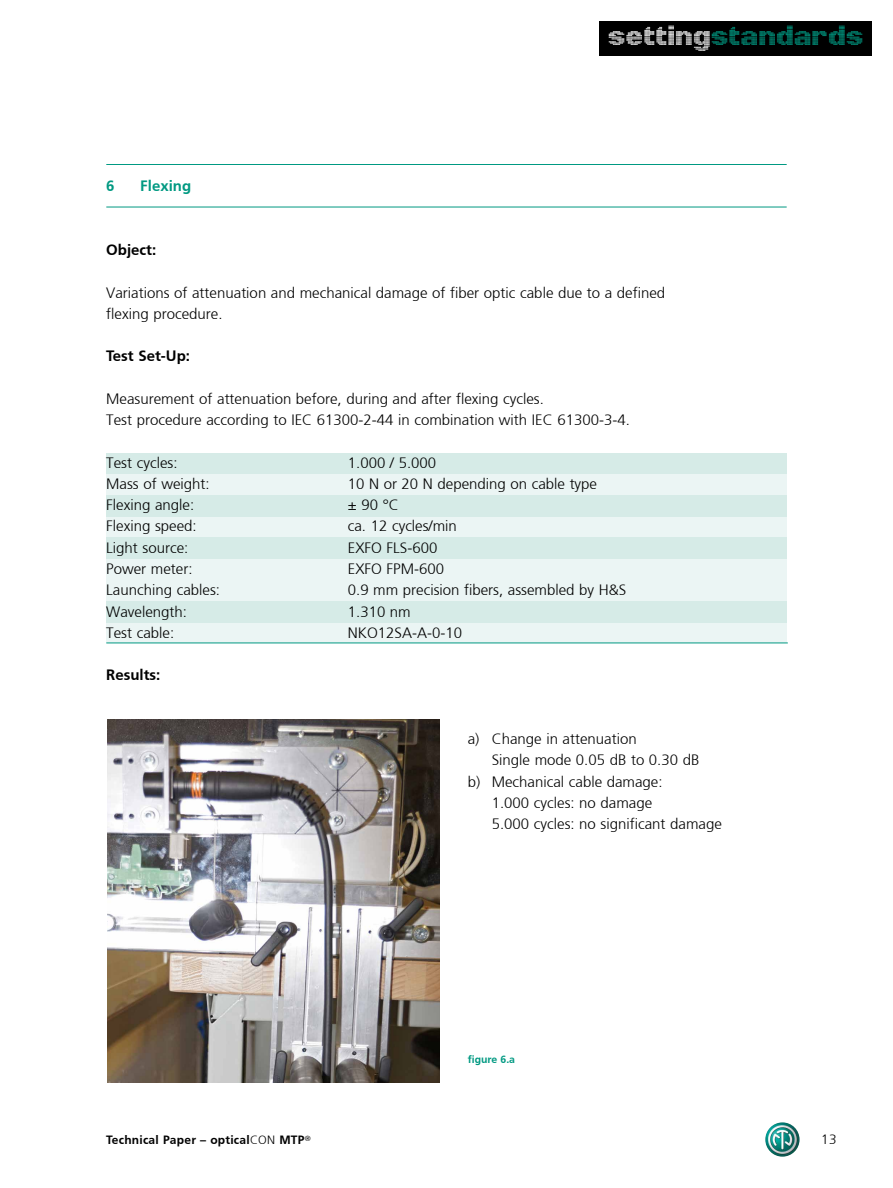
<style>
.page{position:relative;width:893px;height:1188px;background:#fff}
.page>*{position:absolute;margin:0;border:0;box-sizing:border-box;transform-origin:0 0}
.t1{font:700 27px "Punkt LT";letter-spacing:.025em;color:#009982}
.t2{font:300 15px/21.3px "Frutiger";color:#000}
.t3{font:700 15px "Frutiger";color:#000}
.t4{font:700 15px "Frutiger";color:#009982}
.t5{font:300 13.5px "Frutiger";color:#000}
.t6{font:700 12px "Frutiger";letter-spacing:.02em;color:#000}
.t7{font:700 10.5px "Frutiger";color:#009982}
.s1{color:#fff}
.s2{font-weight:300}
</style>
<div class="page">
<img style="left:765px;top:1122px;width:34px;height:35px;border-radius:17px">
<div style="left:600px;top:21px;width:272px;height:34px;background:#000"></div>
<div style="left:106px;top:453px;width:681px;height:190px;background:#ebf5f4"></div>
<div style="left:106px;top:453px;width:681px;height:21px;background:#d6ebe7"></div>
<div style="left:106px;top:538px;width:681px;height:21px;background:#d6ebe7"></div>
<div style="left:106px;top:495px;width:681px;height:21px;background:#d6ebe7"></div>
<div style="left:106px;top:602px;width:681px;height:21px;background:#d6ebe7"></div>
<hr style="left:106px;top:164px;width:681px;height:1px;background:#009982">
<hr style="left:106px;top:207px;width:681px;height:1px;background:#009982">
<hr style="left:106px;top:643px;width:682px;height:1px;background:#009982">
<img style="left:107px;top:720px;width:332px;height:363px">
<p class="t4" style="left:106px;top:177px;width:10px">6</p>
<p class="t4" style="left:140px;top:177px;width:52px">Flexing</p>
<h1 class="t1" style="left:608px;top:26px;width:256px"><span class="s1">setting</span>standards</h1>
<p class="t3" style="left:106px;top:241px;width:52px">Object:</p>
<p class="t2" style="left:106px;top:282px;width:560px">Variations of attenuation and mechanical damage of fiber optic cable due to a defined flexing procedure.</p>
<p class="t3" style="left:106px;top:347px;width:85px">Test Set-Up:</p>
<p class="t2" style="left:106px;top:388px;width:525px">Measurement of attenuation before, during and after flexing cycles.<br>Test procedure according to IEC 61300-2-44 in combination with IEC 61300-3-4.</p>
<p class="t2" style="left:106px;top:452px;width:73px">Test cycles:</p>
<p class="t2" style="left:348px;top:452px;width:90px">1.000 / 5.000</p>
<p class="t2" style="left:106px;top:473px;width:105px">Mass of weight:</p>
<p class="t2" style="left:348px;top:473px;width:251px">10 N or 20 N depending on cable type</p>
<p class="t2" style="left:106px;top:494px;width:89px">Flexing angle:</p>
<p class="t2" style="left:348px;top:494px;width:52px">± 90 °C</p>
<p class="t2" style="left:106px;top:516px;width:92px">Flexing speed:</p>
<p class="t2" style="left:348px;top:516px;width:111px">ca. 12 cycles/min</p>
<p class="t2" style="left:106px;top:537px;width:84px">Light source:</p>
<p class="t2" style="left:348px;top:537px;width:91px">EXFO FLS-600</p>
<p class="t2" style="left:106px;top:558px;width:88px">Power meter:</p>
<p class="t2" style="left:348px;top:558px;width:98px">EXFO FPM-600</p>
<p class="t2" style="left:106px;top:579px;width:115px">Launching cables:</p>
<p class="t2" style="left:348px;top:579px;width:280px">0.9 mm precision fibers, assembled by H&amp;S</p>
<p class="t2" style="left:106px;top:601px;width:82px">Wavelength:</p>
<p class="t2" style="left:348px;top:601px;width:64px">1.310 nm</p>
<p class="t2" style="left:106px;top:622px;width:69px">Test cable:</p>
<p class="t2" style="left:348px;top:622px;width:116px">NKO12SA-A-0-10</p>
<p class="t3" style="left:106px;top:666px;width:56px">Results:</p>
<p class="t2" style="left:468px;top:728px;width:171px">a) Change in attenuation</p>
<p class="t2" style="left:492px;top:749px;width:209px">Single mode 0.05 dB to 0.30 dB</p>
<p class="t2" style="left:468px;top:771px;width:196px">b) Mechanical cable damage:</p>
<p class="t2" style="left:492px;top:792px;width:162px">1.000 cycles: no damage</p>
<p class="t2" style="left:492px;top:813px;width:232px">5.000 cycles: no significant damage</p>
<p class="t7" style="left:468px;top:1053px;width:49px">figure 6.a</p>
<p class="t6" style="left:106px;top:1133px;width:206px">Technical Paper – optical<span class="s2">CON</span> MTP<sup>®</sup></p>
<p class="t5" style="left:821px;top:1132px;width:17px">13</p>
</div>
